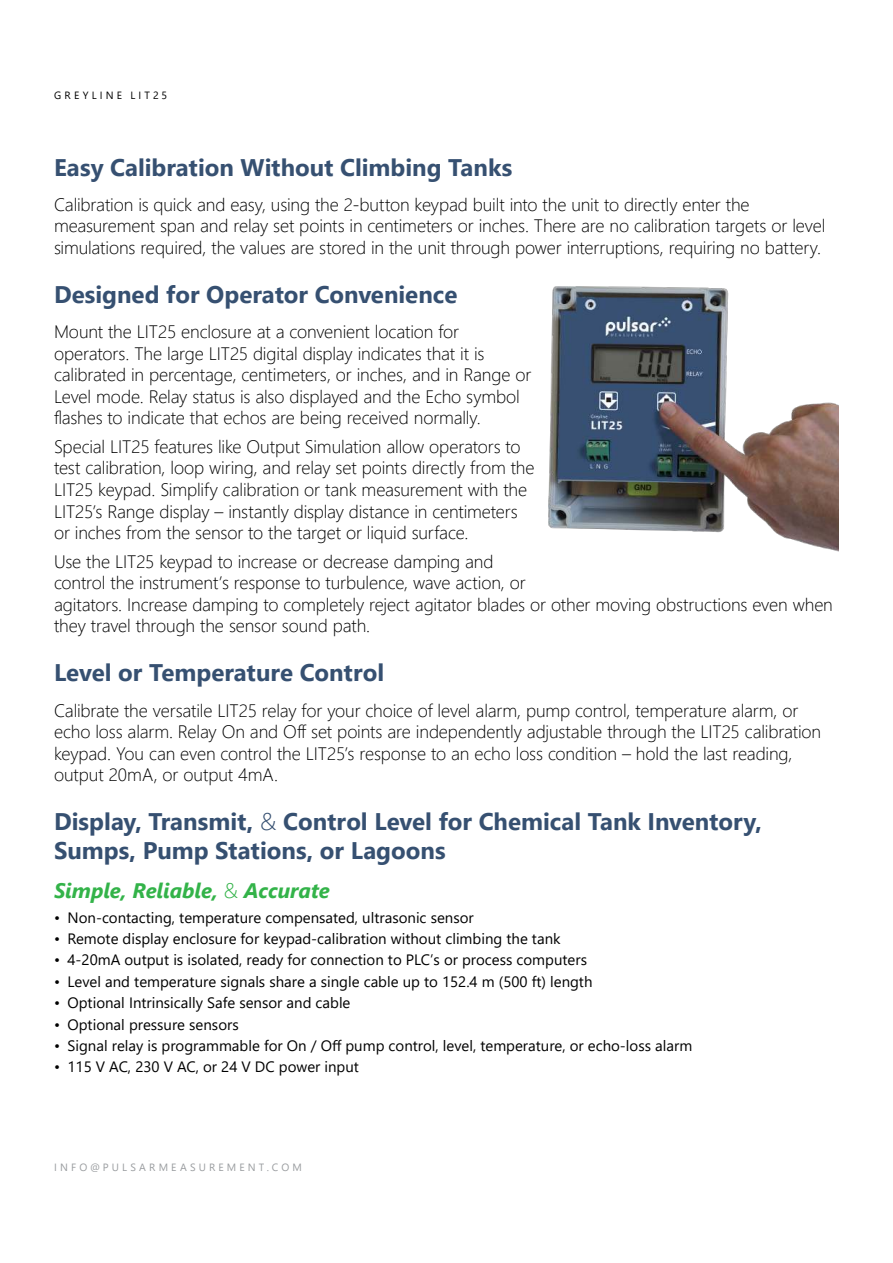
<style>
.page{position:relative;width:893px;height:1263px;background:#fff}
.page>*{position:absolute;margin:0;border:0;box-sizing:border-box;transform-origin:0 0}
.t1{font:700 24px/28.8px "Segoe UI";color:#365071}
.t2{font:italic 700 21px "Segoe UI";letter-spacing:-.005em;color:#33b349}
.t3{font:300 18px/21.6px "Segoe UI";letter-spacing:-.01em;color:#000}
.t4{font:15px "Segoe UI";color:#000}
.t5{font:10.5px "Segoe UI";letter-spacing:.3em;color:#999c9f}
.t6{font:10.5px "Segoe UI";letter-spacing:.3em;color:#000}
.s1{font-weight:300}
.s2{font-weight:300;font-style:normal}
</style>
<div class="page">
<img style="left:548px;top:286px;width:291px;height:266px">
<p class="t6" style="left:54px;top:91px;width:114px">GREYLINE LIT25</p>
<h1 class="t1" style="left:54px;top:155px;width:460px">Easy Calibration Without Climbing Tanks</h1>
<p class="t3" style="left:54px;top:195px;width:773px">Calibration is quick and easy, using the 2-button keypad built into the unit to directly enter the measurement span and relay set points in centimeters or inches. There are no calibration targets or level simulations required, the values are stored in the unit through power interruptions, requiring no battery.</p>
<h1 class="t1" style="left:54px;top:282px;width:405px">Designed for Operator Convenience</h1>
<p class="t3" style="left:54px;top:323px;width:479px">Mount the LIT25 enclosure at a convenient location for operators. The large LIT25 digital display indicates that it is calibrated in percentage, centimeters, or inches, and in Range or Level mode. Relay status is also displayed and the Echo symbol flashes to indicate that echos are being received normally.</p>
<p class="t3" style="left:54px;top:437px;width:482px">Special LIT25 features like Output Simulation allow operators to test calibration, loop wiring, and relay set points directly from the LIT25 keypad. Simplify calibration or tank measurement with the LIT25’s Range display – instantly display distance in centimeters or inches from the sensor to the target or liquid surface.</p>
<p class="t3" style="left:54px;top:552px;width:780px">Use the LIT25 keypad to increase or decrease damping and<br>control the instrument’s response to turbulence, wave action, or<br>agitators. Increase damping to completely reject agitator blades or other moving obstructions even when they travel through the sensor sound path.</p>
<h1 class="t1" style="left:54px;top:661px;width:332px">Level or Temperature Control</h1>
<p class="t3" style="left:54px;top:701px;width:769px">Calibrate the versatile LIT25 relay for your choice of level alarm, pump control, temperature alarm, or echo loss alarm. Relay On and Off set points are independently adjustable through the LIT25 calibration keypad. You can even control the LIT25’s response to an echo loss condition – hold the last reading, output 20mA, or output 4mA.</p>
<h1 class="t1" style="left:54px;top:810px;width:709px">Display, Transmit, <span class="s1">&amp;</span> Control Level for Chemical Tank Inventory,<br>Sumps, Pump Stations, or Lagoons</h1>
<p class="t2" style="left:54px;top:882px;width:277px">Simple, Reliable, <span class="s2">&amp;</span> Accurate</p>
<p class="t4" style="left:54px;top:911px;width:421px">• Non-contacting, temperature compensated, ultrasonic sensor</p>
<p class="t4" style="left:54px;top:933px;width:508px">• Remote display enclosure for keypad-calibration without climbing the tank</p>
<p class="t4" style="left:54px;top:954px;width:534px">• 4-20mA output is isolated, ready for connection to PLC’s or process computers</p>
<p class="t4" style="left:54px;top:975px;width:540px">• Level and temperature signals share a single cable up to 152.4 m (500 ft) length</p>
<p class="t4" style="left:54px;top:997px;width:298px">• Optional Intrinsically Safe sensor and cable</p>
<p class="t4" style="left:54px;top:1018px;width:186px">• Optional pressure sensors</p>
<p class="t4" style="left:54px;top:1040px;width:640px">• Signal relay is programmable for On / Off pump control, level, temperature, or echo-loss alarm</p>
<p class="t4" style="left:54px;top:1061px;width:307px">• 115 V AC, 230 V AC, or 24 V DC power input</p>
<p class="t5" style="left:54px;top:1163px;width:249px">INFO@PULSARMEASUREMENT.COM</p>
</div>
